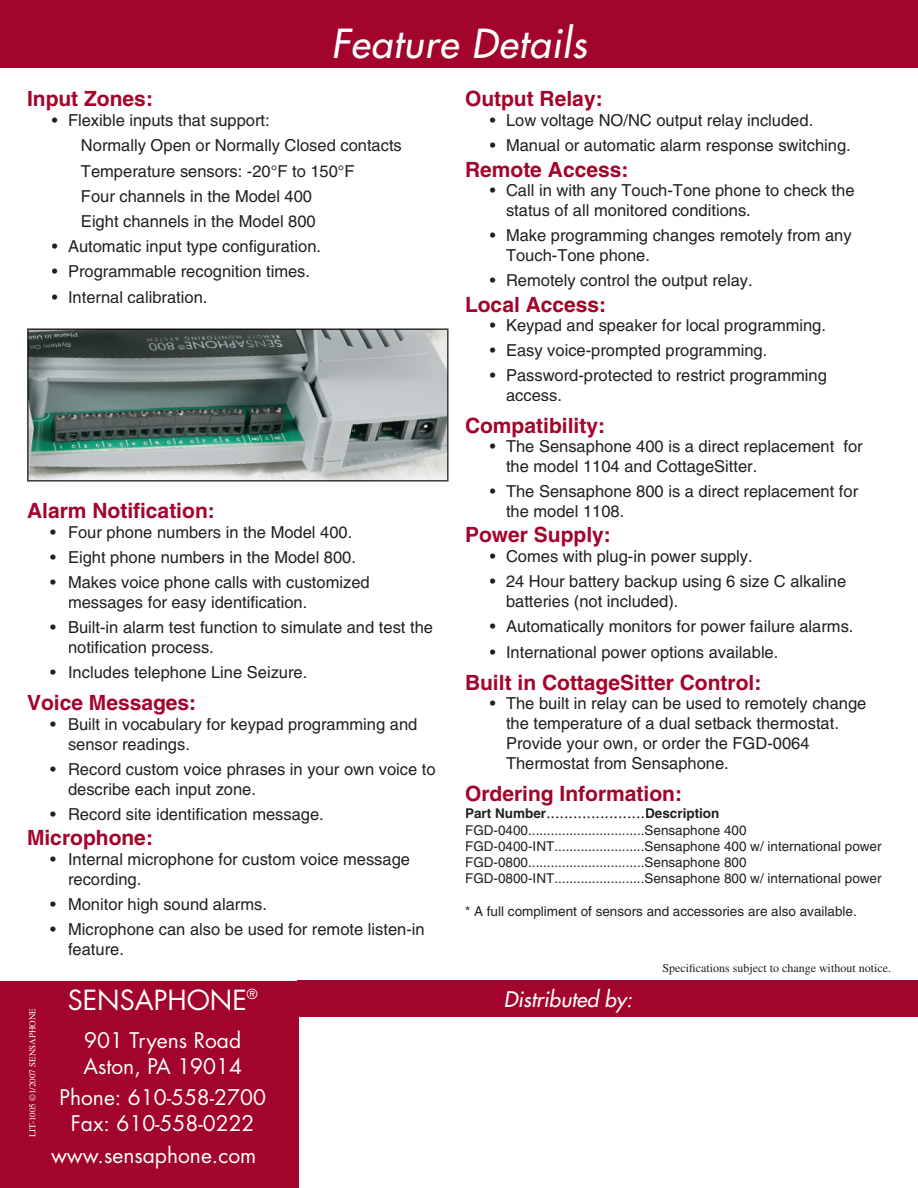
<style>
.page{position:relative;width:918px;height:1188px;background:#fff}
.page>*{position:absolute;margin:0;border:0;box-sizing:border-box;transform-origin:0 0}
.t1{font:italic 39px "Futura";letter-spacing:.025em;color:#fff}
.t2{font:27px "Futura";color:#fff}
.t3{font:700 21px "Helvetica";color:#a3042b}
.t4{font:21px/25.2px "Futura";color:#fff}
.t5{font:italic 21px "Futura";color:#fff}
.t6{font:18px "Times New Roman";color:#231f20}
.t7{font:16.5px/19.8px "Helvetica";color:#231f20}
.t8{font:13.5px/16.2px "Helvetica";color:#231f20}
.t9{font:13.5px "Futura";color:#fff}
.t10{font:12px "Times";color:#231f20}
.t11{font:9px "Times";color:#fff}
.s1{font-family:"Helvetica";font-weight:700;font-size:13.5px}
</style>
<div class="page">
<div style="left:0;top:0;width:918px;height:68px;background:#a3042b"></div>
<div style="left:297px;top:981px;width:621px;height:36px;background:#a3042b"></div>
<div style="left:0;top:981px;width:298px;height:207px;background:#a3042b"></div>
<svg style="left:27px;top:328px;width:421px;height:154px;background:#697775"></svg>
<img style="left:77px;top:329px;width:371px;height:54px">
<img style="left:28px;top:329px;width:49px;height:152px">
<img style="left:392px;top:376px;width:56px;height:105px">
<img style="left:56px;top:433px;width:343px;height:48px">
<h1 class="t1" style="left:331px;top:18px;width:257px">Feature Details</h1>
<p class="t3" style="left:27px;top:86px;width:127px">Input Zones:</p>
<p class="t7" style="left:81px;top:108px;width:322px;line-height:25.2px;text-indent:-29px">• Flexible inputs that support:<br>Normally Open or Normally Closed contacts Temperature sensors: -20°F to 150°F<br>Four channels in the Model 400<br>Eight channels in the Model 800</p>
<p class="t7" style="left:52px;top:237px;width:271px">• Automatic input type configuration.</p>
<p class="t7" style="left:52px;top:262px;width:260px">• Programmable recognition times.</p>
<p class="t7" style="left:52px;top:287px;width:157px">• Internal calibration.</p>
<p class="t3" style="left:27px;top:498px;width:189px">Alarm Notification:</p>
<p class="t7" style="left:50px;top:522px;width:304px">• Four phone numbers in the Model 400.</p>
<p class="t7" style="left:50px;top:547px;width:307px">• Eight phone numbers in the Model 800.</p>
<p class="t7" style="left:68px;top:573px;width:303px;text-indent:-18px">• Makes voice phone calls with customized messages for easy identification.</p>
<p class="t7" style="left:68px;top:618px;width:366px;text-indent:-18px">• Built-in alarm test function to simulate and test the notification process.</p>
<p class="t7" style="left:50px;top:663px;width:259px">• Includes telephone Line Seizure.</p>
<p class="t3" style="left:27px;top:690px;width:171px">Voice Messages:</p>
<p class="t7" style="left:68px;top:714px;width:351px;text-indent:-18px">• Built in vocabulary for keypad programming and sensor readings.</p>
<p class="t7" style="left:68px;top:759px;width:369px;text-indent:-18px">• Record custom voice phrases in your own voice to describe each input zone.</p>
<p class="t7" style="left:50px;top:804px;width:275px">• Record site identification message.</p>
<p class="t3" style="left:27px;top:825px;width:127px">Microphone:</p>
<p class="t7" style="left:68px;top:849px;width:344px;text-indent:-18px">• Internal microphone for custom voice message recording.</p>
<p class="t7" style="left:50px;top:894px;width:218px">• Monitor high sound alarms.</p>
<p class="t7" style="left:68px;top:920px;width:358px;text-indent:-18px">• Microphone can also be used for remote listen-in feature.</p>
<p class="t3" style="left:465px;top:86px;width:139px">Output Relay:</p>
<p class="t7" style="left:490px;top:111px;width:325px">• Low voltage NO/NC output relay included.</p>
<p class="t7" style="left:490px;top:136px;width:362px">• Manual or automatic alarm response switching.</p>
<p class="t3" style="left:465px;top:156px;width:165px">Remote Access:</p>
<p class="t7" style="left:506px;top:181px;width:350px;text-indent:-16px">• Call in with any Touch-Tone phone to check the status of all monitored conditions.</p>
<p class="t7" style="left:506px;top:226px;width:347px;text-indent:-16px">• Make programming changes remotely from any<br>Touch-Tone phone.</p>
<p class="t7" style="left:490px;top:271px;width:264px">• Remotely control the output relay.</p>
<p class="t3" style="left:465px;top:291px;width:143px">Local Access:</p>
<p class="t7" style="left:490px;top:315px;width:338px">• Keypad and speaker for local programming.</p>
<p class="t7" style="left:490px;top:340px;width:279px">• Easy voice-prompted programming.</p>
<p class="t7" style="left:506px;top:365px;width:322px;text-indent:-16px">• Password-protected to restrict programming access.</p>
<p class="t3" style="left:465px;top:412px;width:142px">Compatibility:</p>
<p class="t7" style="left:506px;top:437px;width:358px;text-indent:-16px">• The Sensaphone 400 is a direct replacement for the model 1104 and CottageSitter.</p>
<p class="t7" style="left:506px;top:482px;width:354px;text-indent:-16px">• The Sensaphone 800 is a direct replacement for the model 1108.</p>
<p class="t3" style="left:465px;top:522px;width:147px">Power Supply:</p>
<p class="t7" style="left:490px;top:547px;width:264px">• Comes with plug-in power supply.</p>
<p class="t7" style="left:506px;top:572px;width:342px;text-indent:-16px">• 24 Hour battery backup using 6 size C alkaline batteries (not included).</p>
<p class="t7" style="left:490px;top:617px;width:365px">• Automatically monitors for power failure alarms.</p>
<p class="t7" style="left:490px;top:642px;width:290px">• International power options available.</p>
<p class="t3" style="left:465px;top:669px;width:298px">Built in CottageSitter Control:</p>
<p class="t7" style="left:506px;top:694px;width:362px;text-indent:-16px">• The built in relay can be used to remotely change the temperature of a dual setback thermostat.<br>Provide your own, or order the FGD-0064<br>Thermostat from Sensaphone.</p>
<p class="t3" style="left:465px;top:781px;width:219px">Ordering Information:</p>
<p class="t6" style="left:465px;top:803px;width:256px"><span class="s1">Part Number</span>......................<span class="s1">Description</span></p>
<p class="t8" style="left:465px;top:822px;width:418px">FGD-0400...............................Sensaphone 400<br>FGD-0400-INT........................Sensaphone 400 w/ international power FGD-0800...............................Sensaphone 800<br>FGD-0800-INT........................Sensaphone 800 w/ international power</p>
<p class="t8" style="left:465px;top:903px;width:393px">* A full compliment of sensors and accessories are also available.</p>
<p class="t10" style="left:662px;top:962px;width:230px">Specifications subject to change without notice.</p>
<p class="t11" style="left:27px;top:1137px;width:131px;rotate:-90deg">LIT-1005 ©1/2007 SENSAPHONE</p>
<h2 class="t2" style="left:68px;top:981px;width:181px">SENSAPHONE</h2>
<p class="t5" style="left:504px;top:985px;width:130px">Distributed by:</p>
<p class="t9" style="left:247px;top:985px;width:12px">®</p>
<p class="t4" style="left:83px;top:1028px;width:160px">901 Tryens Road<br>Aston, PA 19014</p>
<p class="t4" style="left:60px;top:1085px;width:208px;text-align:center">Phone: 610-558-2700<br>Fax: 610-558-0222</p>
<p class="t4" style="left:51px;top:1142px;width:207px">www.sensaphone.com</p>
</div>
